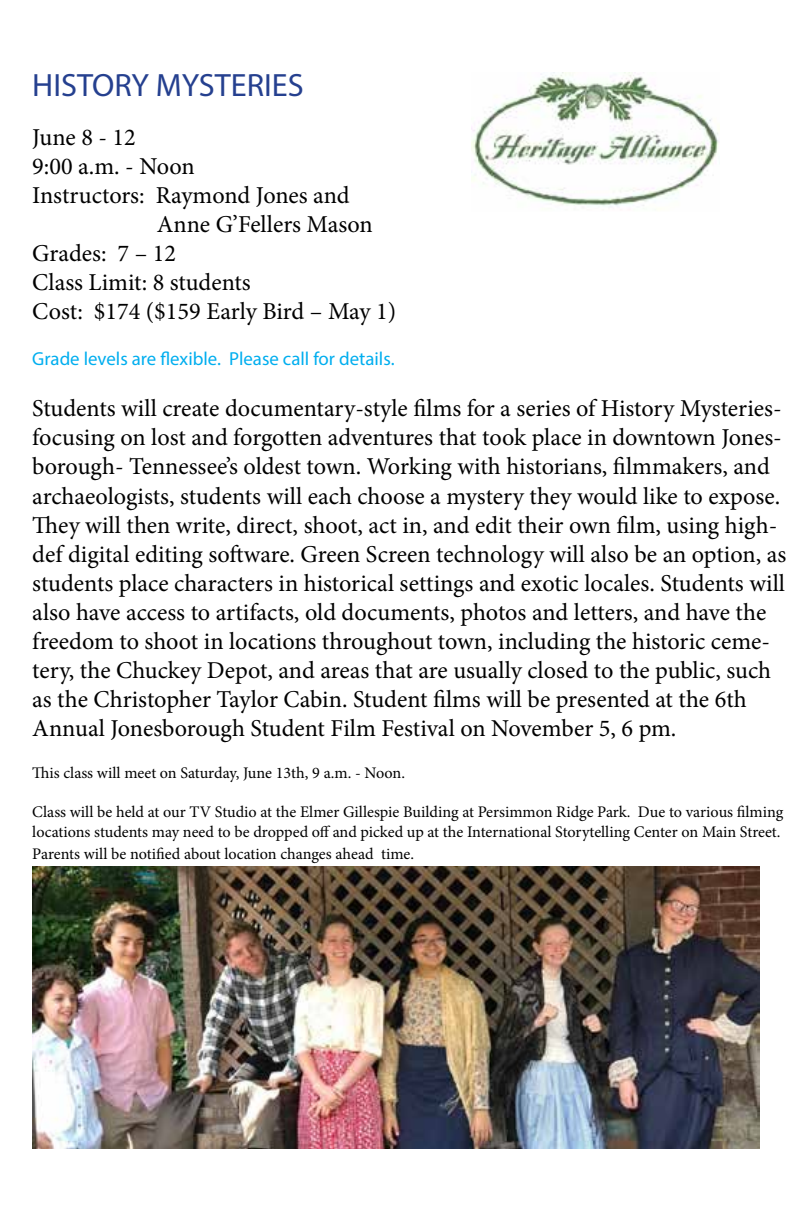
<style>
.page{position:relative;width:792px;height:1224px;background:#fff}
.page>*{position:absolute;margin:0;border:0;box-sizing:border-box;transform-origin:0 0}
.t1{font:32.4px "Myriad Pro";color:#25408f}
.t2{font:24.2px/29px "Minion Pro";color:#000}
.t3{font:18.8px "Myriad Pro";color:#00aeef}
.t4{font:16.2px/19.4px "Minion Pro";color:#000}
</style>
<div class="page">
<img style="left:471px;top:72px;width:249px;height:135px">
<img style="left:32px;top:866px;width:728px;height:282px">
<h1 class="t1" style="left:32px;top:65px;width:273px">HISTORY MYSTERIES</h1>
<p class="t2" style="left:32px;top:123px;width:105px">June 8 - 12</p>
<p class="t2" style="left:32px;top:152px;width:164px">9:00 a.m. - Noon</p>
<p class="t2" style="left:32px;top:181px;width:319px">Instructors: Raymond Jones and</p>
<p class="t2" style="left:157px;top:210px;width:217px">Anne G’Fellers Mason</p>
<p class="t2" style="left:32px;top:239px;width:145px">Grades: 7 – 12</p>
<p class="t2" style="left:32px;top:268px;width:220px">Class Limit: 8 students</p>
<p class="t2" style="left:32px;top:297px;width:365px">Cost: $174 ($159 Early Bird – May 1)</p>
<p class="t3" style="left:32px;top:347px;width:364px">Grade levels are flexible. Please call for details.</p>
<p class="t2" style="left:32px;top:394px;width:755px">Students will create documentary-style films for a series of History Mysteries&shy;focusing on lost and forgotten adventures that took place in downtown Jones&shy;borough- Tennessee’s oldest town. Working with historians, filmmakers, and archaeologists, students will each choose a mystery they would like to expose.<br>They will then write, direct, shoot, act in, and edit their own film, using high&shy;def digital editing software. Green Screen technology will also be an option, as students place characters in historical settings and exotic locales. Students will also have access to artifacts, old documents, photos and letters, and have the freedom to shoot in locations throughout town, including the historic ceme&shy;tery, the Chuckey Depot, and areas that are usually closed to the public, such as the Christopher Taylor Cabin. Student films will be presented at the 6th Annual Jonesborough Student Film Festival on November 5, 6 pm.</p>
<p class="t4" style="left:32px;top:764px;width:374px">This class will meet on Saturday, June 13th, 9 a.m. - Noon.</p>
<p class="t4" style="left:32px;top:802px;width:753px">Class will be held at our TV Studio at the Elmer Gillespie Building at Persimmon Ridge Park. Due to various filming locations students may need to be dropped off and picked up at the International Storytelling Center on Main Street.</p>
<p class="t4" style="left:32px;top:844px;width:383px">Parents will be notified about location changes ahead time.</p>
</div>
